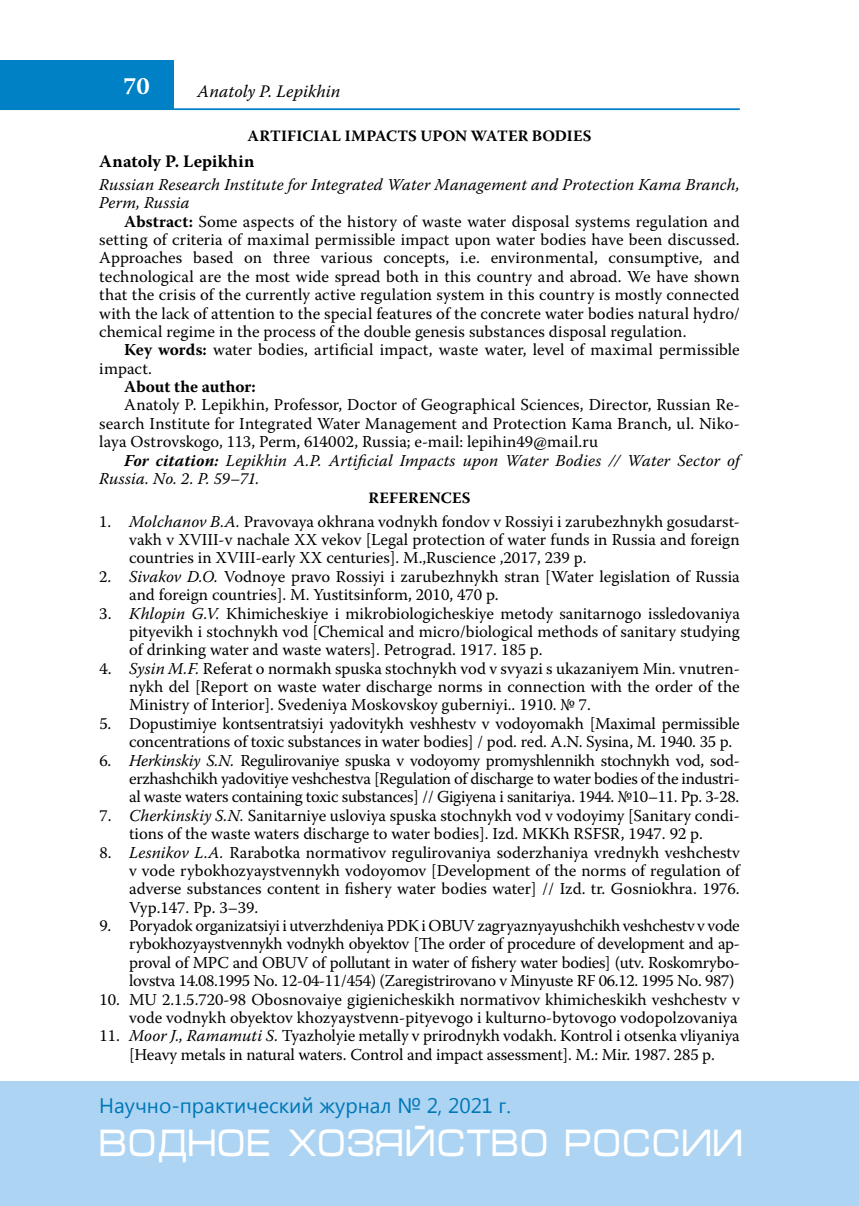
<style>
.page{position:relative;width:859px;height:1206px;background:#fff}
.page>*{position:absolute;margin:0;border:0;box-sizing:border-box;transform-origin:0 0}
.t1{font:38.5px "Micra C";color:#fff;scale:.83 1}
.t2{font:700 24.5px "Warnock Pro";color:#fff}
.t3{font:21px "Segoe UI";color:#0077b6}
.t4{font:700 17.5px "Warnock Pro";letter-spacing:.005em;color:#000}
.t5{font:italic 17.5px "Warnock Pro";color:#000}
.t6{font:16.62px/18.4px "Warnock Pro";color:#000;text-align:justify}
.t7{font:italic 16.62px/18.4px "Warnock Pro";letter-spacing:.01em;color:#000}
.t8{font:700 16.62px "Warnock Pro";color:#000}
.t9{font:700 15.75px "Warnock Pro";letter-spacing:.01em;color:#000}
.s1{font-weight:700}
.s2{font-style:italic}
</style>
<div class="page">
<hr style="left:0;top:108px;width:739px;height:2px;background:#0080c5">
<div style="left:0;top:60px;width:174px;height:50px;background:#0080c5"></div>
<div style="left:0;top:1081px;width:858px;height:124px;background:#add4f3"></div>
<h2 class="t2" style="left:123px;top:71px;width:28px">70</h2>
<p class="t5" style="left:197px;top:81px;width:144px">Anatoly P. Lepikhin</p>
<p class="t9" style="left:247px;top:126px;width:345px">ARTIFICIAL IMPACTS UPON WATER BODIES</p>
<p class="t4" style="left:99px;top:150px;width:156px">Anatoly P. Lepikhin</p>
<p class="t7" style="left:99px;top:175px;width:641px">Russian Research Institute for Integrated Water Management and Protection Kama Branch,<br>Perm, Russia</p>
<p class="t6" style="left:99px;top:212px;width:641px;text-indent:25px"><span class="s1">Abstract:</span> Some aspects of the history of waste water disposal systems regulation and setting of criteria of maximal permissible impact upon water bodies have been discussed.<br>Approaches based on three various concepts, i.e. environmental, consumptive, and technological are the most wide spread both in this country and abroad. We have shown that the crisis of the currently active regulation system in this country is mostly connected with the lack of attention to the special features of the concrete water bodies natural hydro/ chemical regime in the process of the double genesis substances disposal regulation.</p>
<p class="t6" style="left:99px;top:340px;width:641px;text-indent:25px"><span class="s1">Key words:</span> water bodies, artificial impact, waste water, level of maximal permissible impact.</p>
<p class="t8" style="left:124px;top:376px;width:133px">About the author:</p>
<p class="t6" style="left:99px;top:395px;width:641px;text-indent:25px">Anatoly P. Lepikhin, Professor, Doctor of Geographical Sciences, Director, Russian Re&shy;search Institute for Integrated Water Management and Protection Kama Branch, ul. Niko&shy;laya Ostrovskogo, 113, Perm, 614002, Russia; e-mail: lepihin49@mail.ru</p>
<p class="t7" style="left:99px;top:450px;width:641px;text-indent:25px"><span class="s1">For citation:</span> Lepikhin A.P. Artificial Impacts upon Water Bodies // Water Sector of<br>Russia. No. 2. P. 59–71.</p>
<p class="t9" style="left:368px;top:488px;width:103px">REFERENCES</p>
<p class="t6" style="left:129px;top:512px;width:612px;text-indent:-30px">1. <span class="s2">Molchanov B.A.</span> Pravovaya okhrana vodnykh fondov v Rossiyi i zarubezhnykh gosudarst&shy;vakh v XVIII-v nachale XX vekov [Legal protection of water funds in Russia and foreign countries in XVIII-early XX centuries]. M.,Ruscience ,2017, 239 p.</p>
<p class="t6" style="left:129px;top:567px;width:612px;text-indent:-30px">2. <span class="s2">Sivakov D.O.</span> Vodnoye pravo Rossiyi i zarubezhnykh stran [Water legislation of Russia and foreign countries]. M. Yustitsinform, 2010, 470 p.</p>
<p class="t6" style="left:129px;top:603px;width:612px;text-indent:-30px">3. <span class="s2">Khlopin G.V.</span> Khimicheskiye i mikrobiologicheskiye metody sanitarnogo issledovaniya pityevikh i stochnykh vod [Chemical and micro/biological methods of sanitary studying of drinking water and waste waters]. Petrograd. 1917. 185 p.</p>
<p class="t6" style="left:129px;top:658px;width:612px;text-indent:-30px">4. <span class="s2">Sysin M.F.</span> Referat o normakh spuska stochnykh vod v svyazi s ukazaniyem Min. vnutren&shy;nykh del [Report on waste water discharge norms in connection with the order of the Ministry of Interior]. Svedeniya Moskovskoy guberniyi.. 1910. № 7.</p>
<p class="t6" style="left:129px;top:714px;width:612px;text-indent:-30px">5. Dopustimiye kontsentratsiyi yadovitykh veshhestv v vodoyomakh [Maximal permissible concentrations of toxic substances in water bodies] / pod. red. A.N. Sysina, M. 1940. 35 p.</p>
<p class="t6" style="left:129px;top:750px;width:612px;text-indent:-30px">6. <span class="s2">Herkinskiy S.N.</span> Regulirovaniye spuska v vodoyomy promyshlennikh stochnykh vod, sod&shy;erzhashchikh yadovitiye veshchestva [Regulation of discharge to water bodies of the industri&shy;al waste waters containing toxic substances] // Gigiyena i sanitariya. 1944. №10–11. Pp. 3-28.</p>
<p class="t6" style="left:99px;top:805px;width:641px;text-align:center">7. <span class="s2">Cherkinskiy S.N.</span> Sanitarniye usloviya spuska stochnykh vod v vodoyimy [Sanitary condi&shy;tions of the waste waters discharge to water bodies]. Izd. MKKh RSFSR, 1947. 92 p.</p>
<p class="t6" style="left:129px;top:842px;width:612px;text-indent:-30px">8. <span class="s2">Lesnikov L.A.</span> Rarabotka normativov regulirovaniya soderzhaniya vrednykh veshchestv v vode rybokhozyaystvennykh vodoyomov [Development of the norms of regulation of adverse substances content in fishery water bodies water] // Izd. tr. Gosniokhra. 1976.<br>Vyp.147. Pp. 3–39.</p>
<p class="t6" style="left:129px;top:916px;width:612px;text-indent:-30px">9. Poryadok organizatsiyi i utverzhdeniya PDK i OBUV zagryaznyayushchikh veshchestv v vode rybokhozyaystvennykh vodnykh obyektov [The order of procedure of development and ap&shy;proval of MPC and OBUV of pollutant in water of fishery water bodies] (utv. Roskomrybo&shy;lovstva 14.08.1995 No. 12-04-11/454) (Zaregistrirovano v Minyuste RF 06.12. 1995 No. 987)</p>
<p class="t6" style="left:99px;top:989px;width:641px;text-align:right">10. MU 2.1.5.720-98 Obosnovaiye gigienicheskikh normativov khimicheskikh veshchestv v vode vodnykh obyektov khozyaystvenn-pityevogo i kulturno-bytovogo vodopolzovaniya</p>
<p class="t6" style="left:99px;top:1026px;width:641px;text-align:center">11. <span class="s2">Moor J., Ramamuti S.</span> Tyazholyie metally v prirodnykh vodakh. Kontrol i otsenka vliyaniya [Heavy metals in natural waters. Control and impact assessment]. M.: Mir. 1987. 285 p.</p>
<p class="t3" style="left:99px;top:1090px;width:413px">Научно-практический журнал № 2, 2021 г.</p>
<h1 class="t1" style="left:99px;top:1126px;width:777px">ВОДНОЕ ХОЗЯЙСТВО РОССИИ</h1>
</div>
